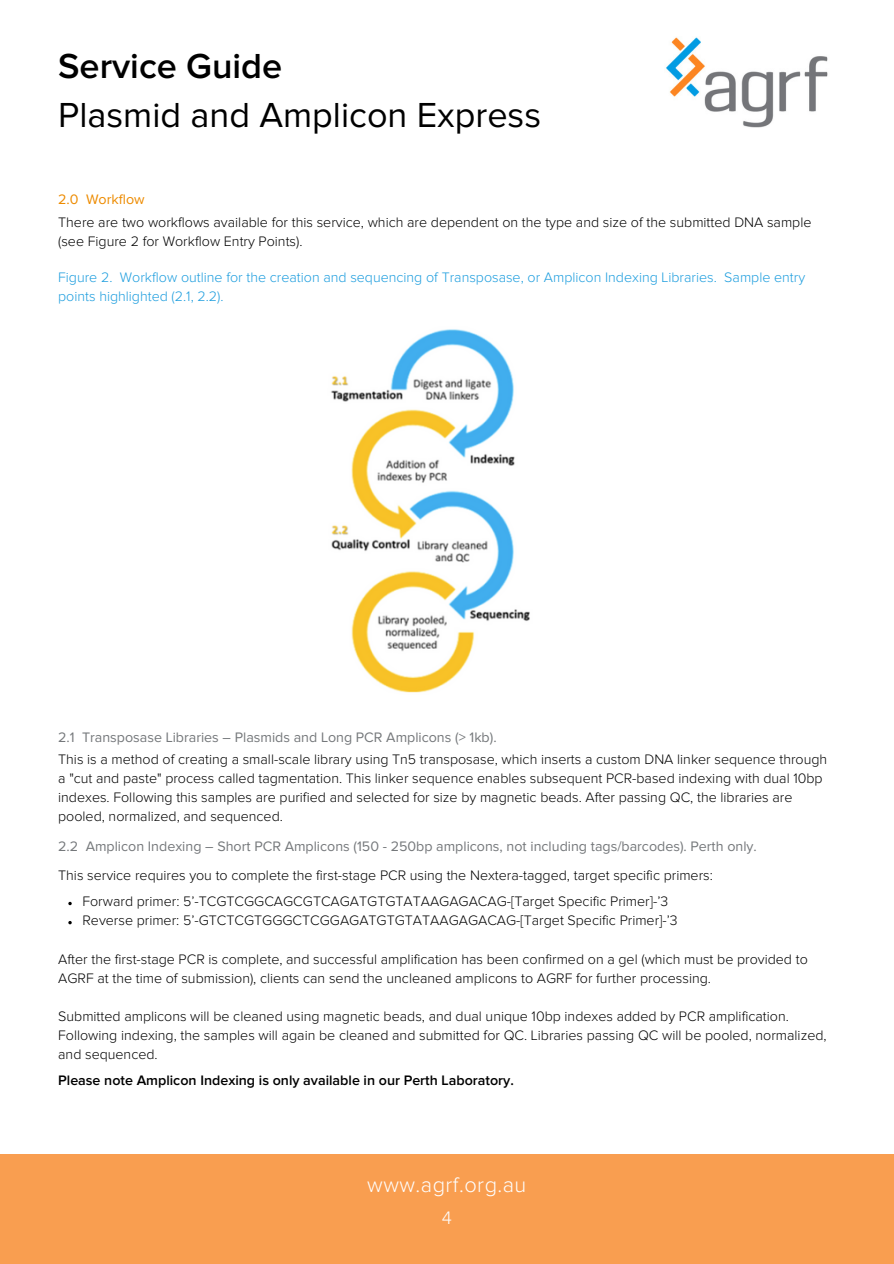
<style>
.page{position:relative;width:894px;height:1264px;background:#fff}
.page>*{position:absolute;margin:0;border:0;box-sizing:border-box;transform-origin:0 0}
.t1{font:36px "Proxima Nova";color:#000}
.t2{font:600 36px "Proxima Nova";color:#000}
.t3{font:300 21.75px "Proxima Nova";letter-spacing:.02em;color:#fefefe}
.t4{font:300 18.75px "Proxima Nova";color:#fefefe}
.t5{font:300 14.25px/19.2px "Proxima Nova";color:#000}
.t6{font:14.25px "Proxima Nova";color:#75787b}
.t7{font:300 14.25px/19.2px "Proxima Nova";color:#1c9dde}
.t8{font:600 14.25px "Proxima Nova";color:#000}
.t9{font:14.25px "Proxima Nova";color:#ed8b00}
</style>
<div class="page">
<div style="left:0;top:1153px;width:893px;height:110px;background:#f99e50"></div>
<img style="left:666px;top:37px;width:162px;height:91px">
<img style="left:331px;top:329px;width:199px;height:364px">
<svg style="left:68px;top:901px;width:4px;height:4px"></svg>
<svg style="left:68px;top:921px;width:4px;height:3px"></svg>
<p class="t2" style="left:58px;top:50px;width:225px">Service Guide</p>
<p class="t1" style="left:58px;top:99px;width:484px">Plasmid and Amplicon Express</p>
<p class="t9" style="left:58px;top:192px;width:88px">2.0 Workflow</p>
<p class="t5" style="left:58px;top:213px;width:754px">There are two workflows available for this service, which are dependent on the type and size of the submitted DNA sample (see Figure 2 for Workflow Entry Points).</p>
<p class="t7" style="left:58px;top:268px;width:748px">Figure 2. Workflow outline for the creation and sequencing of Transposase, or Amplicon Indexing Libraries. Sample entry points highlighted (2.1, 2.2).</p>
<p class="t6" style="left:58px;top:730px;width:440px">2.1 Transposase Libraries – Plasmids and Long PCR Amplicons (&gt; 1kb).</p>
<p class="t5" style="left:58px;top:750px;width:770px">This is a method of creating a small-scale library using Tn5 transposase, which inserts a custom DNA linker sequence through a "cut and paste" process called tagmentation. This linker sequence enables subsequent PCR-based indexing with dual 10bp indexes. Following this samples are purified and selected for size by magnetic beads. After passing QC, the libraries are pooled, normalized, and sequenced.</p>
<p class="t6" style="left:58px;top:839px;width:700px">2.2 Amplicon Indexing – Short PCR Amplicons (150 - 250bp amplicons, not including tags/barcodes). Perth only.</p>
<p class="t5" style="left:58px;top:866px;width:656px">This service requires you to complete the first-stage PCR using the Nextera-tagged, target specific primers:</p>
<p class="t5" style="left:82px;top:892px;width:587px">Forward primer: 5’-TCGTCGGCAGCGTCAGATGTGTATAAGAGACAG-[Target Specific Primer]-’3</p>
<p class="t5" style="left:82px;top:911px;width:596px">Reverse primer: 5’-GTCTCGTGGGCTCGGAGATGTGTATAAGAGACAG-[Target Specific Primer]-’3</p>
<p class="t5" style="left:58px;top:950px;width:751px">After the first-stage PCR is complete, and successful amplification has been confirmed on a gel (which must be provided to<br>AGRF at the time of submission), clients can send the uncleaned amplicons to AGRF for further processing.</p>
<h3 class="t5" style="left:58px;top:1007px;width:769px">Submitted amplicons will be cleaned using magnetic beads, and dual unique 10bp indexes added by PCR amplification.<br>Following indexing, the samples will again be cleaned and submitted for QC. Libraries passing QC will be pooled, normalized, and sequenced.</h3>
<p class="t8" style="left:58px;top:1074px;width:457px">Please note Amplicon Indexing is only available in our Perth Laboratory.</p>
<p class="t3" style="left:367px;top:1174px;width:161px">www.agrf.org.au</p>
<p class="t4" style="left:441px;top:1208px;width:12px">4</p>
</div>
